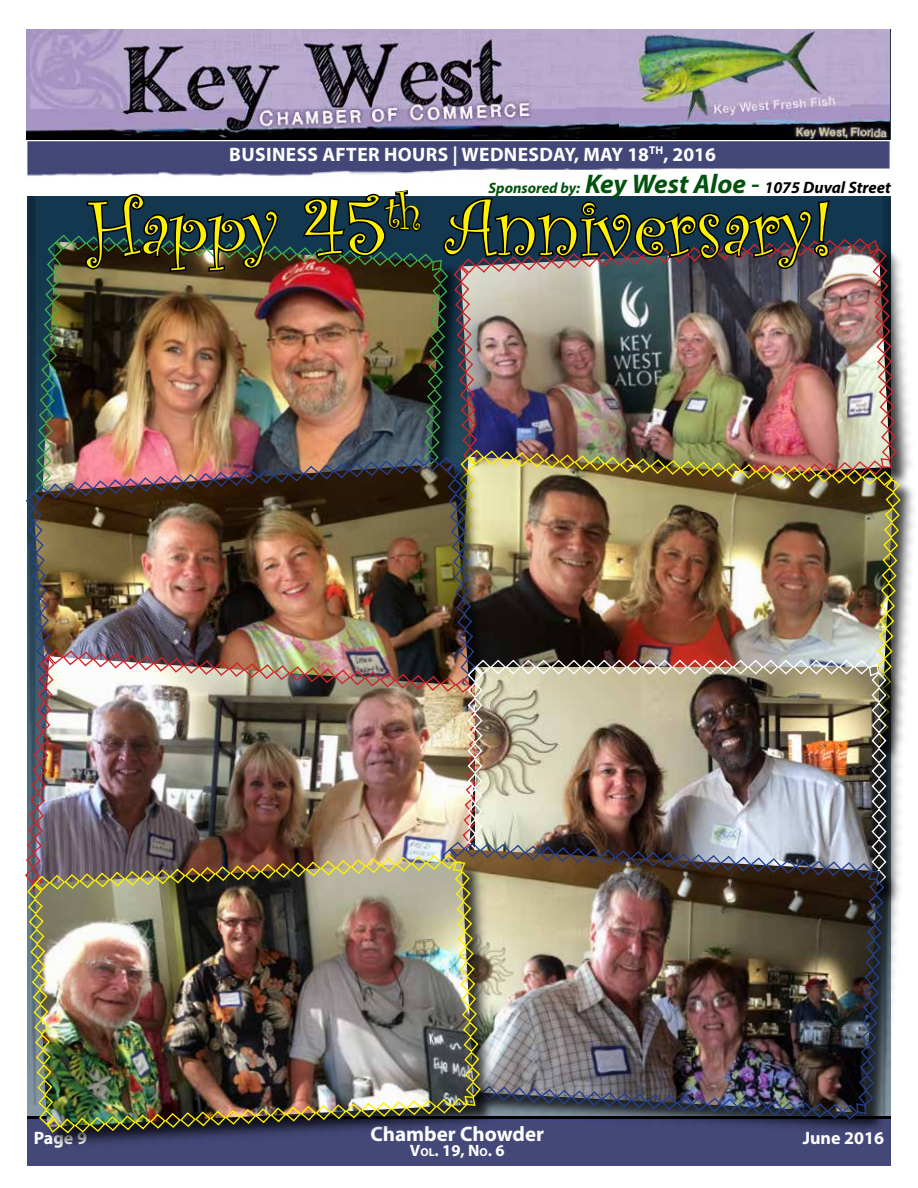
<style>
.page{position:relative;width:918px;height:1188px;background:#fff}
.page>*{position:absolute;margin:0;border:0;box-sizing:border-box;transform-origin:0 0}
.dogdazebiz{font:81px "Curlz";color:#fff200}
.t1{font:700 21px "Myriad Pro";color:#fff}
.t2{font:700 19.5px "Myriad Pro";letter-spacing:.02em;color:#fff}
.t3{font:700 18px "Myriad Pro";color:#fff}
.t4{font:italic 700 16.5px "Myriad Pro";color:#000}
.t5{font:700 16.5px "Myriad Pro";color:#fff}
.s1{font-size:15px;color:#00520d}
.s2{font-size:27px;color:#00520d}
.s3{font-weight:600;font-size:27px;color:#00520d}
.s4{font-size:11.55px}
</style>
<div class="page">
<div style="left:27px;top:1134px;width:864px;height:31px;background:#444878"></div>
<img style="left:27px;top:29px;width:864px;height:149px">
<div style="left:457px;top:242px;width:458px;height:271px;background:#000;opacity:.75"></div>
<div style="left:451px;top:453px;width:467px;height:313px;background:#000;opacity:.75"></div>
<div style="left:31px;top:858px;width:467px;height:293px;background:#000;opacity:.75"></div>
<img style="left:25px;top:190px;width:877px;height:944px">
<p class="t2" style="left:229px;top:142px;width:488px">BUSINESS AFTER HOURS | WEDNESDAY, MAY 18<sup>TH</sup>, 2016</p>
<p class="t4" style="left:488px;top:177px;width:404px"><span class="s1">Sponsored by:</span> <span class="s2">Key West Aloe</span> <span class="s3">-</span> 1075 Duval Street</p>
<p class="dogdazebiz" style="left:88px;top:171px;width:744px">Happy 45<sup>th</sup> Anniversary!</p>
<p class="t3" style="left:34px;top:1126px;width:55px">Page 9</p>
<p class="t1" style="left:370px;top:1120px;width:175px">Chamber Chowder</p>
<p class="t3" style="left:803px;top:1126px;width:83px">June 2016</p>
<p class="t5" style="left:410px;top:1140px;width:96px">V<span class="s4">ol</span>. 19, N<span class="s4">o</span>. 6</p>
</div>
